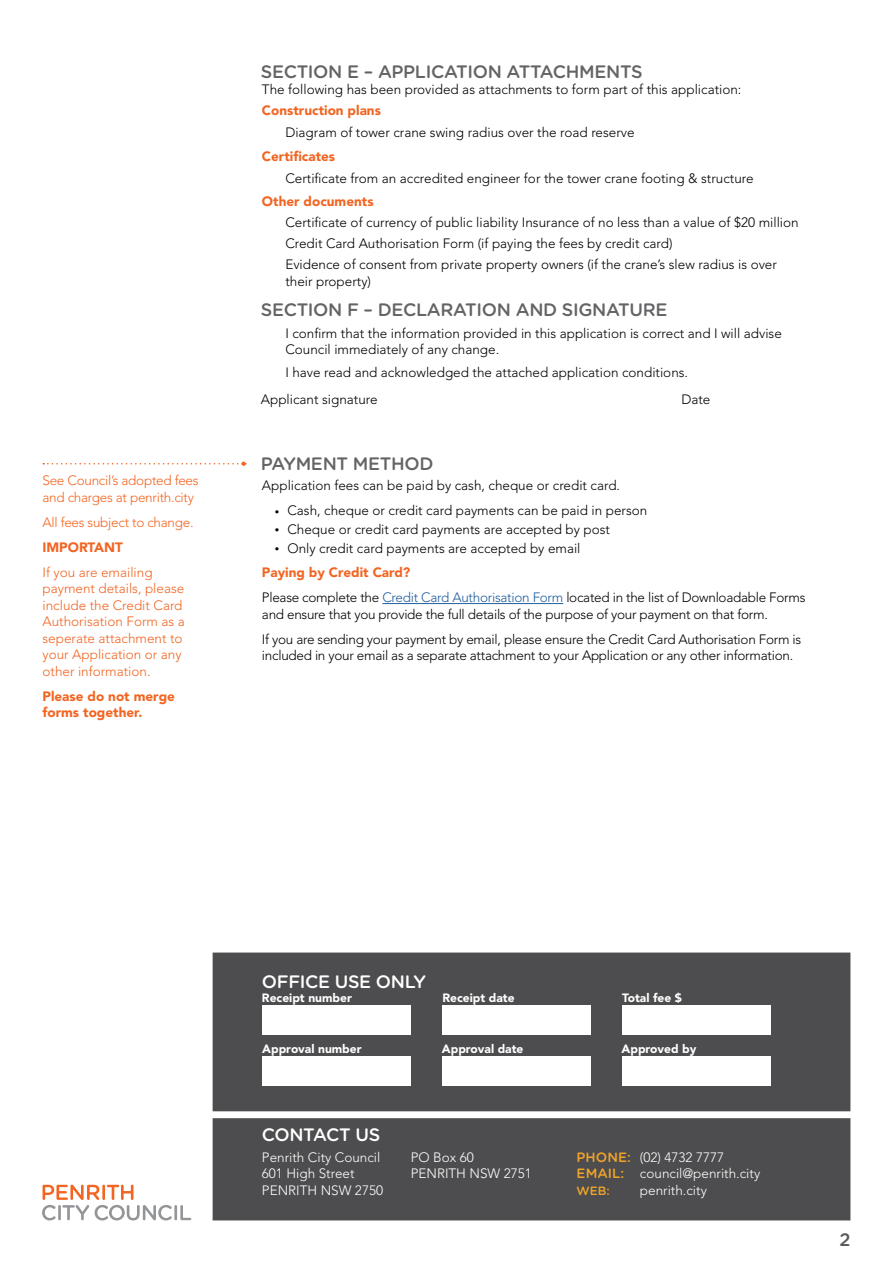
<style>
.page{position:relative;width:893px;height:1263px;background:#fff}
.page>*{position:absolute;margin:0;border:0;box-sizing:border-box;transform-origin:0 0}
.Section_Sub_Heading{font:500 18px "Gotham Rounded";letter-spacing:-.02em;color:#636466}
.Section_Sub_Heading-2{font:500 18px "Gotham Rounded";letter-spacing:-.02em;color:#fff}
.t1{font:500 18px "Gotham Rounded";color:#58595b}
.Section_Body_Text{font:300 13.5px/16.5px "Avenir LT Std";color:#000}
.Section_Body_Text-2{font:300 13.5px/16.5px "Avenir LT Std";letter-spacing:-.02em;color:#000}
.Side_Bar_Body_Text{font:300 13.5px/16.5px "Avenir LT Std";color:#f26522}
.Bullets{font:300 13.5px "Avenir LT Std";color:#000}
.Section_Body_Text-3{font:300 13.5px "Avenir LT Std";color:#fff}
.Side_Bar_Body_Text-2{font:300 13.5px/16.5px "Avenir LT Std";letter-spacing:-.02em;color:#f26522}
.SUB_HEADING_SMALL{font:900 13.5px "Avenir LT Std";color:#f26522}
.Side_Bar_Body_Text-3{font:900 13.5px/16.5px "Avenir LT Std";color:#f26522}
.Section_Body_Text-4{font:900 12px "Avenir LT Std";color:#fff}
.Section_Body_Text-5{font:500 12px "Gotham Rounded";color:#f2a42a}
.s1{font-size:9px}
.s2{color:#215e9e}
.s3{font-family:"Gotham Rounded";font-weight:500;color:#f2a42a}
</style>
<div class="page">
<svg style="left:42px;top:1185px;width:149px;height:35px"></svg>
<div style="left:213px;top:1118px;width:637px;height:102px;background:#4d4d4f"></div>
<hr style="left:382px;top:603px;width:181px;height:1px;background:#215e9e">
<div style="left:213px;top:952px;width:637px;height:159px;background:#4d4d4f"></div>
<div style="left:262px;top:1005px;width:148px;height:29px;background:#fff"></div>
<div style="left:443px;top:1005px;width:148px;height:29px;background:#fff"></div>
<div style="left:622px;top:1005px;width:149px;height:29px;background:#fff"></div>
<div style="left:263px;top:1056px;width:148px;height:30px;background:#fff"></div>
<div style="left:442px;top:1056px;width:148px;height:30px;background:#fff"></div>
<div style="left:622px;top:1056px;width:148px;height:30px;background:#fff"></div>
<svg style="left:43px;top:462px;width:203px;height:4px"></svg>
<p class="Side_Bar_Body_Text-2" style="left:43px;top:472px;width:158px">See Council’s adopted fees and charges at penrith.city</p>
<p class="Side_Bar_Body_Text-2" style="left:43px;top:514px;width:153px">All fees subject to change.</p>
<p class="Side_Bar_Body_Text-3" style="left:43px;top:539px;width:82px">IMPORTANT</p>
<p class="Side_Bar_Body_Text" style="left:43px;top:564px;width:144px">If you are emailing payment details, please include the Credit Card<br>Authorisation Form as a seperate attachment to your Application or any other information.</p>
<p class="Side_Bar_Body_Text-3" style="left:43px;top:688px;width:134px">Please do not merge forms together.</p>
<h2 class="Section_Sub_Heading" style="left:261px;top:59px;width:383px">SECTION E – APPLICATION ATTACHMENTS</h2>
<p class="Section_Body_Text" style="left:262px;top:81px;width:481px">The following has been provided as attachments to form part of this application:</p>
<p class="SUB_HEADING_SMALL" style="left:262px;top:102px;width:120px">Construction plans</p>
<p class="Section_Body_Text" style="left:285px;top:124px;width:351px">Diagram of tower crane swing radius over the road reserve</p>
<p class="SUB_HEADING_SMALL" style="left:262px;top:148px;width:75px">Certificates</p>
<p class="Section_Body_Text" style="left:285px;top:170px;width:470px">Certificate from an accredited engineer for the tower crane footing &amp; structure</p>
<p class="SUB_HEADING_SMALL" style="left:262px;top:193px;width:113px">Other documents</p>
<p class="Section_Body_Text" style="left:285px;top:214px;width:515px">Certificate of currency of public liability Insurance of no less than a value of $20 million</p>
<p class="Section_Body_Text" style="left:285px;top:235px;width:389px">Credit Card Authorisation Form (if paying the fees by credit card)</p>
<p class="Section_Body_Text" style="left:285px;top:256px;width:493px">Evidence of consent from private property owners (if the crane’s slew radius is over their property)</p>
<h2 class="Section_Sub_Heading" style="left:261px;top:297px;width:408px">SECTION F – DECLARATION AND SIGNATURE</h2>
<p class="Section_Body_Text" style="left:285px;top:325px;width:498px">I confirm that the information provided in this application is correct and I will advise<br>Council immediately of any change.</p>
<p class="Section_Body_Text" style="left:285px;top:364px;width:404px">I have read and acknowledged the attached application conditions.</p>
<p class="Section_Body_Text" style="left:261px;top:391px;width:118px">Applicant signature</p>
<p class="Section_Body_Text" style="left:681px;top:391px;width:31px">Date</p>
<h2 class="Section_Sub_Heading" style="left:261px;top:451px;width:174px">PAYMENT METHOD</h2>
<p class="Section_Body_Text" style="left:262px;top:477px;width:360px">Application fees can be paid by cash, cheque or credit card.</p>
<p class="Bullets" style="left:275px;top:503px;width:374px"><span class="s1">•</span> Cash, cheque or credit card payments can be paid in person</p>
<p class="Bullets" style="left:275px;top:521px;width:337px"><span class="s1">•</span> Cheque or credit card payments are accepted by post</p>
<p class="Bullets" style="left:275px;top:540px;width:307px"><span class="s1">•</span> Only credit card payments are accepted by email</p>
<p class="SUB_HEADING_SMALL" style="left:262px;top:564px;width:150px">Paying by Credit Card?</p>
<p class="Section_Body_Text-2" style="left:262px;top:589px;width:545px">Please complete the <span class="s2">Credit Card Authorisation Form</span> located in the list of Downloadable Forms and ensure that you provide the full details of the purpose of your payment on that form.</p>
<p class="Section_Body_Text-2" style="left:262px;top:631px;width:541px">If you are sending your payment by email, please ensure the Credit Card Authorisation Form is included in your email as a separate attachment to your Application or any other information.</p>
<h2 class="Section_Sub_Heading-2" style="left:262px;top:969px;width:165px">OFFICE USE ONLY</h2>
<p class="Section_Body_Text-4" style="left:262px;top:991px;width:91px">Receipt number</p>
<p class="Section_Body_Text-4" style="left:442px;top:991px;width:74px">Receipt date</p>
<p class="Section_Body_Text-4" style="left:622px;top:991px;width:61px">Total fee $</p>
<p class="Section_Body_Text-4" style="left:262px;top:1041px;width:101px">Approval number</p>
<p class="Section_Body_Text-4" style="left:442px;top:1041px;width:83px">Approval date</p>
<p class="Section_Body_Text-4" style="left:622px;top:1041px;width:76px">Approved by</p>
<h2 class="Section_Sub_Heading-2" style="left:262px;top:1121px;width:120px">CONTACT US</h2>
<p class="Section_Body_Text-3" style="left:262px;top:1149px;width:120px">Penrith City Council</p>
<p class="Section_Body_Text-3" style="left:411px;top:1149px;width:65px">PO Box 60</p>
<p class="Section_Body_Text-3" style="left:577px;top:1149px;width:149px"><span class="s3">PHONE:</span> (02) 4732 7777</p>
<p class="Section_Body_Text-3" style="left:262px;top:1165px;width:94px">601 High Street</p>
<p class="Section_Body_Text-3" style="left:411px;top:1165px;width:123px">PENRITH NSW 2751</p>
<p class="Section_Body_Text-3" style="left:577px;top:1165px;width:185px"><span class="s3">EMAIL:</span> council@penrith.city</p>
<p class="Section_Body_Text-3" style="left:262px;top:1182px;width:123px">PENRITH NSW 2750</p>
<p class="Section_Body_Text-5" style="left:577px;top:1182px;width:35px">WEB:</p>
<p class="Section_Body_Text-3" style="left:640px;top:1182px;width:68px">penrith.city</p>
<h1 class="t1" style="left:839px;top:1226px;width:13px">2</h1>
</div>
